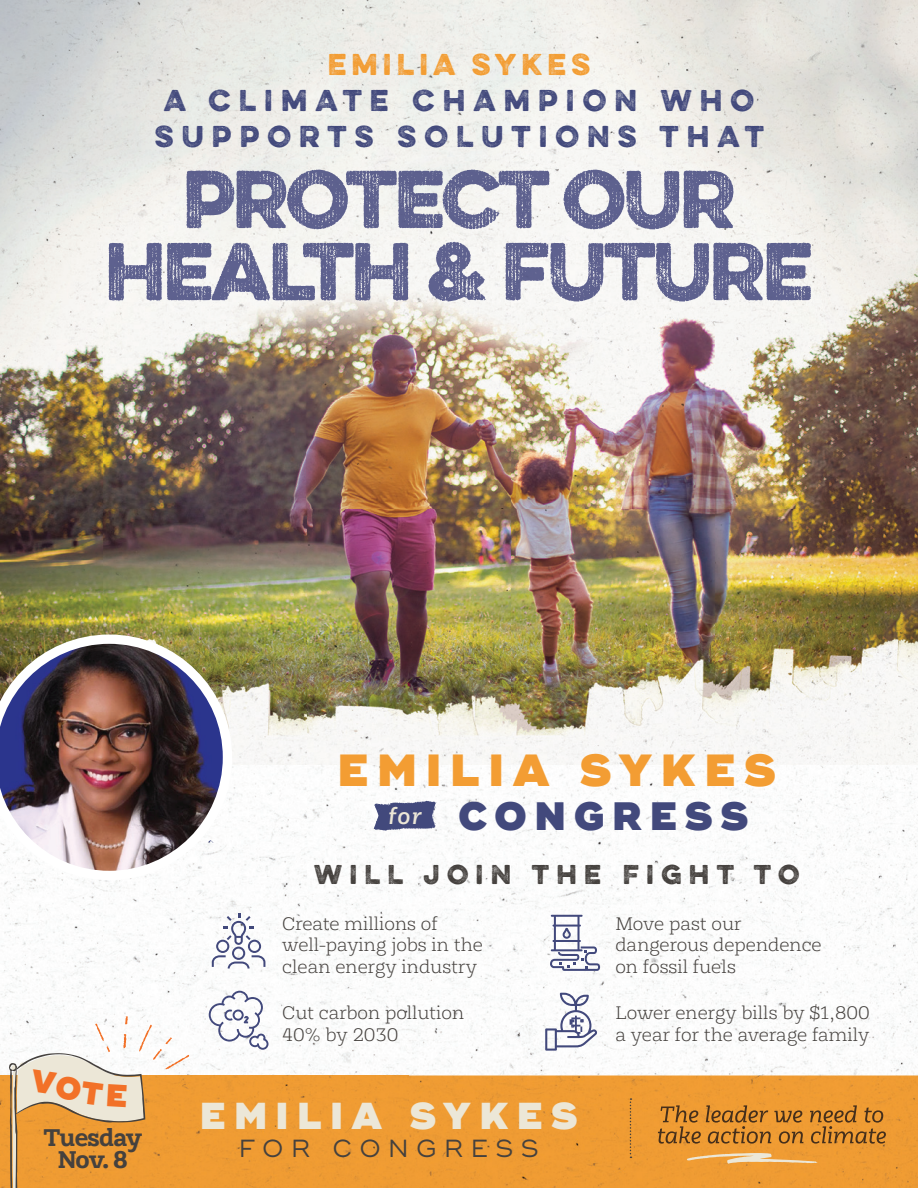
<style>
.page{position:relative;width:918px;height:1188px;background:#fff}
.page>*{position:absolute;margin:0;border:0;box-sizing:border-box;transform-origin:0 0}
.t1{font:900 45px "Ridley Grotesk";letter-spacing:.19em;color:#f39d33}
.t2{font:900 39.6px "Ridley Grotesk";letter-spacing:.19em;color:#42497c}
.t3{font:900 37.5px "Ridley Grotesk";letter-spacing:.22em;color:#ece7d7}
.t4{font:27px/36px "Eveleth";letter-spacing:.3em;color:#42497c;text-align:center}
.t5{font:27px "Eveleth";letter-spacing:.19em;color:#f39d33}
.t6{font:24.75px "Ridley Grotesk";letter-spacing:.3em;color:#45413e}
.t7{font:24.45px "Eveleth";letter-spacing:.3em;color:#45413e}
.t8{font:700 24px/22.5px "Rothwood";letter-spacing:-.03em;color:#45413e;text-align:center}
.t9{font:300 18px/21.6px "Rothwood";color:#45413e}
.s1{font-family:"Rothwood";font-weight:600;font-style:italic;font-size:22.5px;color:#ece7d7}
</style>
<div class="page">
<img style="left:0;top:765px;width:918px;height:423px">
<img style="left:714px;top:0;width:204px;height:765px">
<img style="left:306px;top:0;width:408px;height:242px">
<img style="left:306px;top:302px;width:408px;height:463px">
<img style="left:0;top:0;width:306px;height:765px">
<svg style="left:212px;top:913px;width:53px;height:56px"></svg>
<img style="left:0;top:635px;width:232px;height:245px">
<svg style="left:208px;top:840px;width:6px;height:3px"></svg>
<svg style="left:374px;top:801px;width:62px;height:30px;background:#646a93"></svg>
<img style="left:661px;top:1105px;width:223px;height:18px">
<img style="left:658px;top:1126px;width:228px;height:18px">
<svg style="left:630px;top:1098px;width:1px;height:60px"></svg>
<svg style="left:687px;top:1153px;width:131px;height:11px"></svg>
<svg style="left:209px;top:991px;width:60px;height:59px"></svg>
<svg style="left:545px;top:993px;width:52px;height:58px"></svg>
<svg style="left:550px;top:915px;width:50px;height:56px"></svg>
<img style="left:186px;top:169px;width:548px;height:60px">
<img style="left:109px;top:242px;width:702px;height:60px">
<svg style="left:9px;top:1016px;width:180px;height:172px"></svg>
<h3 class="t5" style="left:328px;top:43px;width:264px">EMILIA SYKES</h3>
<h3 class="t4" style="left:155px;top:81px;width:611px">A CLIMATE CHAMPION WHO<br>SUPPORTS SOLUTIONS THAT</h3>
<h3 class="t8" style="left:43px;top:1126px;width:101px">Tuesday<br>Nov. 8</h3>
<h1 class="t1" style="left:338px;top:742px;width:440px">EMILIA SYKES</h1>
<h2 class="t2" style="left:388px;top:792px;width:362px"><span class="s1">for</span> CONGRESS</h2>
<h3 class="t7" style="left:314px;top:856px;width:487px">WILL JOIN THE FIGHT TO</h3>
<p class="t9" style="left:282px;top:913px;width:202px">Create millions of well-paying jobs in the clean energy industry</p>
<p class="t9" style="left:615px;top:913px;width:208px">Move past our dangerous dependence on fossil fuels</p>
<p class="t9" style="left:615px;top:1002px;width:256px">Lower energy bills by $1,800 a year for the average family</p>
<p class="t9" style="left:282px;top:1002px;width:183px">Cut carbon pollution<br>40% by 2030</p>
<h3 class="t3" style="left:200px;top:1093px;width:379px">EMILIA SYKES</h3>
<h3 class="t6" style="left:239px;top:1134px;width:301px">FOR CONGRESS</h3>
</div>
